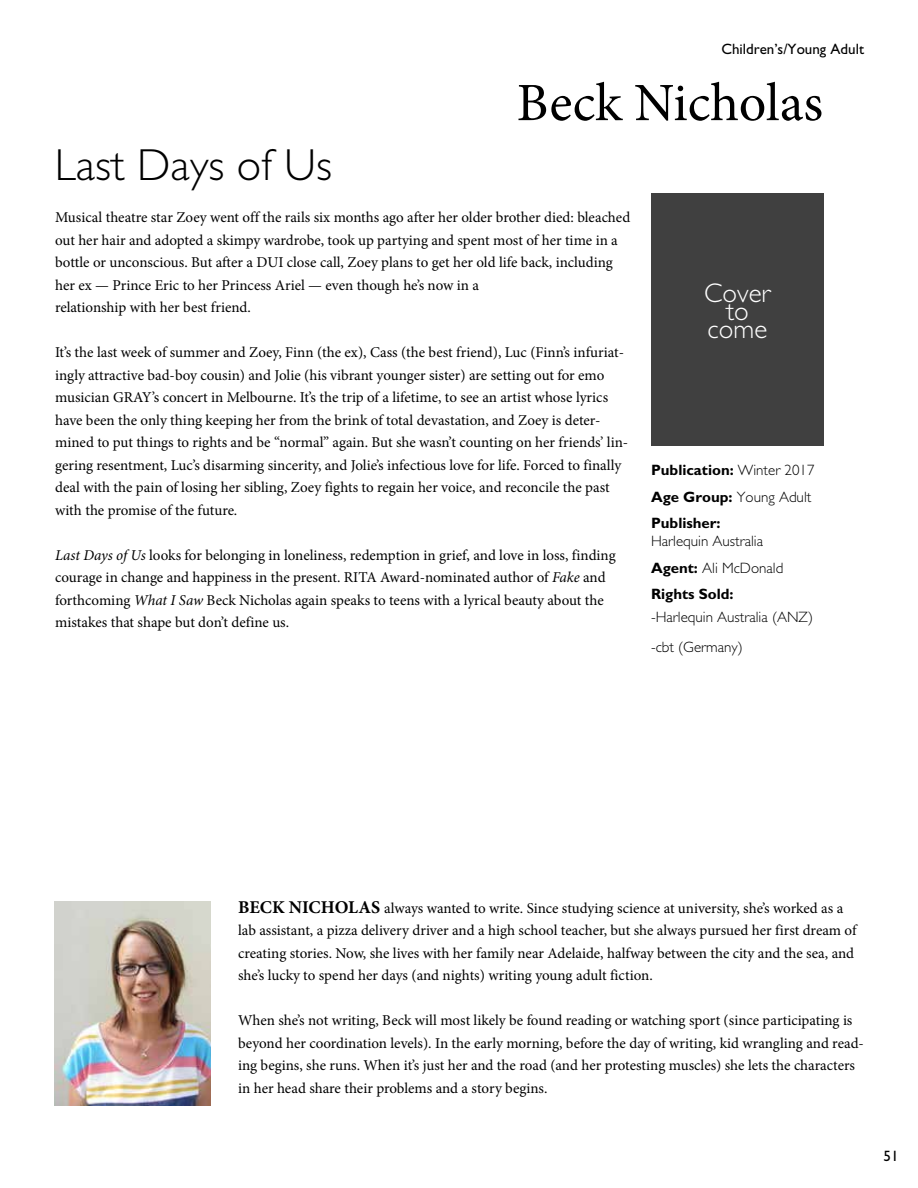
<style>
.page{position:relative;width:918px;height:1188px;background:#fff}
.page>*{position:absolute;margin:0;border:0;box-sizing:border-box;transform-origin:0 0}
.t1{font:54px "Minion Pro";letter-spacing:-.005em;color:#000}
.t2{font:300 45px "Gill Sans";color:#000}
.t3{font:300 27px "Gill Sans";color:#fff}
.t4{font:15px/22.5px "Minion Pro";color:#000}
.t5{font:300 15px/26.5px "Gill Sans";color:#000}
.t6{font:700 15px/26.5px "Gill Sans";color:#000}
.t7{font:15px "Gill Sans";color:#000}
.s1{font-style:italic}
.s2{font-weight:300}
.s3{font-weight:700}
.s4{font-weight:700;font-size:18px}
</style>
<div class="page">
<img style="left:54px;top:901px;width:156px;height:205px">
<div style="left:651px;top:193px;width:173px;height:253px;background:#404040"></div>
<p class="t7" style="left:721px;top:40px;width:144px">Children’s/Young Adult</p>
<h1 class="t1" style="left:517px;top:67px;width:308px">Beck Nicholas</h1>
<h2 class="t2" style="left:55px;top:140px;width:279px">Last Days of Us</h2>
<p class="t4" style="left:55px;top:206px;width:577px">Musical theatre star Zoey went off the rails six months ago after her older brother died: bleached out her hair and adopted a skimpy wardrobe, took up partying and spent most of her time in a bottle or unconscious. But after a DUI close call, Zoey plans to get her old life back, including her ex — Prince Eric to her Princess Ariel — even though he’s now in a<br>relationship with her best friend.</p>
<p class="t4" style="left:55px;top:341px;width:575px">It’s the last week of summer and Zoey, Finn (the ex), Cass (the best friend), Luc (Finn’s infuriat&shy;ingly attractive bad-boy cousin) and Jolie (his vibrant younger sister) are setting out for emo musician GRAY’s concert in Melbourne. It’s the trip of a lifetime, to see an artist whose lyrics have been the only thing keeping her from the brink of total devastation, and Zoey is deter&shy;mined to put things to rights and be “normal” again. But she wasn’t counting on her friends’ lin&shy;gering resentment, Luc’s disarming sincerity, and Jolie’s infectious love for life. Forced to finally deal with the pain of losing her sibling, Zoey fights to regain her voice, and reconcile the past with the promise of the future.</p>
<p class="t4" style="left:55px;top:544px;width:562px"><span class="s1">Last Days of Us</span> looks for belonging in loneliness, redemption in grief, and love in loss, finding courage in change and happiness in the present. RITA Award-nominated author of <span class="s1">Fake</span> and forthcoming <span class="s1">What I Saw</span> Beck Nicholas again speaks to teens with a lyrical beauty about the mistakes that shape but don’t define us.</p>
<h3 class="t3" style="left:704px;top:278px;width:68px">Cover</h3>
<h3 class="t3" style="left:726px;top:296px;width:24px">to</h3>
<h3 class="t3" style="left:708px;top:314px;width:61px">come</h3>
<p class="t6" style="left:651px;top:457px;width:165px">Publication: <span class="s2">Winter 2017<br></span>Age Group: <span class="s2">Young Adult<br></span>Publisher:</p>
<p class="t5" style="left:651px;top:528px;width:134px">Harlequin Australia<br><span class="s3">Agent:</span> Ali McDonald<br><span class="s3">Rights Sold:</span></p>
<p class="t5" style="left:651px;top:601px;width:164px;line-height:30.8px">-Harlequin Australia (ANZ) -cbt (Germany)</p>
<p class="t4" style="left:238px;top:897px;width:620px"><span class="s4">BECK NICHOLAS</span> always wanted to write. Since studying science at university, she’s worked as a lab assistant, a pizza delivery driver and a high school teacher, but she always pursued her first dream of creating stories. Now, she lives with her family near Adelaide, halfway between the city and the sea, and she’s lucky to spend her days (and nights) writing young adult fiction.</p>
<p class="t4" style="left:238px;top:1010px;width:627px">When she’s not writing, Beck will most likely be found reading or watching sport (since participating is beyond her coordination levels). In the early morning, before the day of writing, kid wrangling and read&shy;ing begins, she runs. When it’s just her and the road (and her protesting muscles) she lets the characters in her head share their problems and a story begins.</p>
<p class="t7" style="left:884px;top:1147px;width:16px">51</p>
</div>
